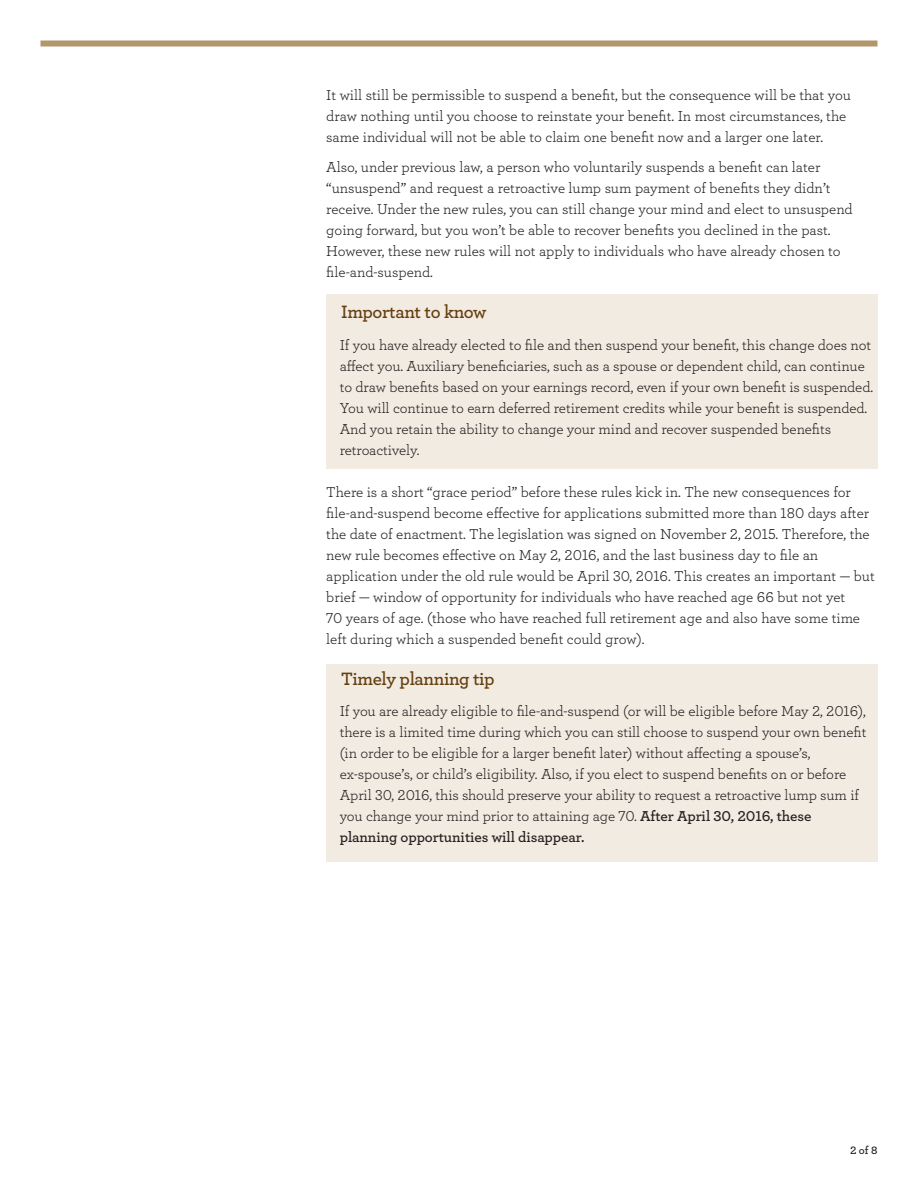
<style>
.page{position:relative;width:918px;height:1188px;background:#fff}
.page>*{position:absolute;margin:0;border:0;box-sizing:border-box;transform-origin:0 0}
.t1{font:600 18.75px "Archer";letter-spacing:-.02em;color:#653f0f}
.t2{font:15px/21px "Archer";letter-spacing:-.005em;color:#231f20}
.t3{font:600 11.25px "Archer";color:#231f20}
.s1{font-weight:600}
</style>
<div class="page">
<div style="left:40px;top:40px;width:838px;height:6px;background:#b2966c"></div>
<div style="left:326px;top:664px;width:552px;height:198px;background:#f2ebe2"></div>
<div style="left:326px;top:295px;width:552px;height:174px;background:#f2ebe2"></div>
<p class="t2" style="left:326px;top:84px;width:526px">It will still be permissible to suspend a benefit, but the consequence will be that you draw nothing until you choose to reinstate your benefit. In most circumstances, the same individual will not be able to claim one benefit now and a larger one later.</p>
<p class="t2" style="left:326px;top:156px;width:528px">Also, under previous law, a person who voluntarily suspends a benefit can later “unsuspend” and request a retroactive lump sum payment of benefits they didn’t receive. Under the new rules, you can still change your mind and elect to unsuspend going forward, but you won’t be able to recover benefits you declined in the past.<br>However, these new rules will not apply to individuals who have already chosen to file-and-suspend.</p>
<p class="t1" style="left:341px;top:298px;width:147px">Important to know</p>
<p class="t2" style="left:340px;top:333px;width:535px">If you have already elected to file and then suspend your benefit, this change does not affect you. Auxiliary beneficiaries, such as a spouse or dependent child, can continue to draw benefits based on your earnings record, even if your own benefit is suspended.<br>You will continue to earn deferred retirement credits while your benefit is suspended.<br>And you retain the ability to change your mind and recover suspended benefits retroactively.</p>
<p class="t2" style="left:326px;top:480px;width:550px">There is a short “grace period” before these rules kick in. The new consequences for file-and-suspend become effective for applications submitted more than 180 days after the date of enactment. The legislation was signed on November 2, 2015. Therefore, the new rule becomes effective on May 2, 2016, and the last business day to file an application under the old rule would be April 30, 2016. This creates an important — but brief — window of opportunity for individuals who have reached age 66 but not yet<br>70 years of age. (those who have reached full retirement age and also have some time left during which a suspended benefit could grow).</p>
<p class="t1" style="left:341px;top:665px;width:155px">Timely planning tip</p>
<p class="t2" style="left:340px;top:700px;width:528px">If you are already eligible to file-and-suspend (or will be eligible before May 2, 2016), there is a limited time during which you can still choose to suspend your own benefit (in order to be eligible for a larger benefit later) without affecting a spouse’s, ex-spouse’s, or child’s eligibility. Also, if you elect to suspend benefits on or before April 30, 2016, this should preserve your ability to request a retroactive lump sum if you change your mind prior to attaining age 70. <span class="s1">After April 30, 2016, these planning opportunities will disappear.</span></p>
<p class="t3" style="left:850px;top:1142px;width:29px">2 of 8</p>
</div>
